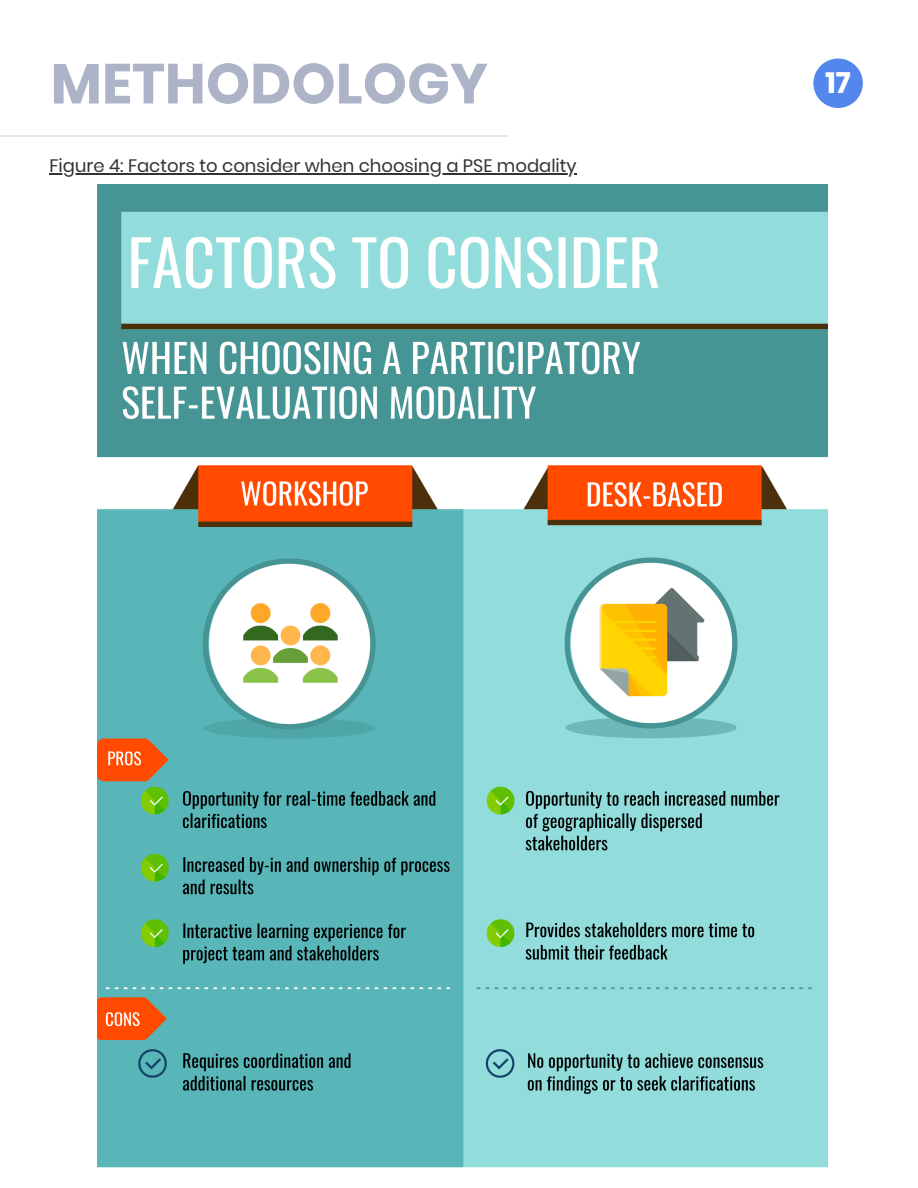
<style>
.page{position:relative;width:918px;height:1188px;background:#fff}
.page>*{position:absolute;margin:0;border:0;box-sizing:border-box;transform-origin:0 0}
.t1{font:700 56.25px "Poppins";color:#adb4c7}
.t2{font:700 29.25px "Poppins";color:#fff}
.t3{font:18px "Poppins";color:#333}
</style>
<div class="page">
<div style="left:813px;top:58px;width:50px;height:50px;background:#5387ed;border-radius:50%"></div>
<hr style="left:0;top:135px;width:507px;height:1px;background:#e9e4e8">
<hr style="left:50px;top:173px;width:527px;height:1px;background:#333">
<img style="left:98px;top:184px;width:730px;height:984px">
<h1 class="t1" style="left:51px;top:51px;width:439px">METHODOLOGY</h1>
<h2 class="t2" style="left:825px;top:66px;width:27px">17</h2>
<p class="t3" style="left:50px;top:155px;width:529px">Figure 4: Factors to consider when choosing a PSE modality</p>
</div>
